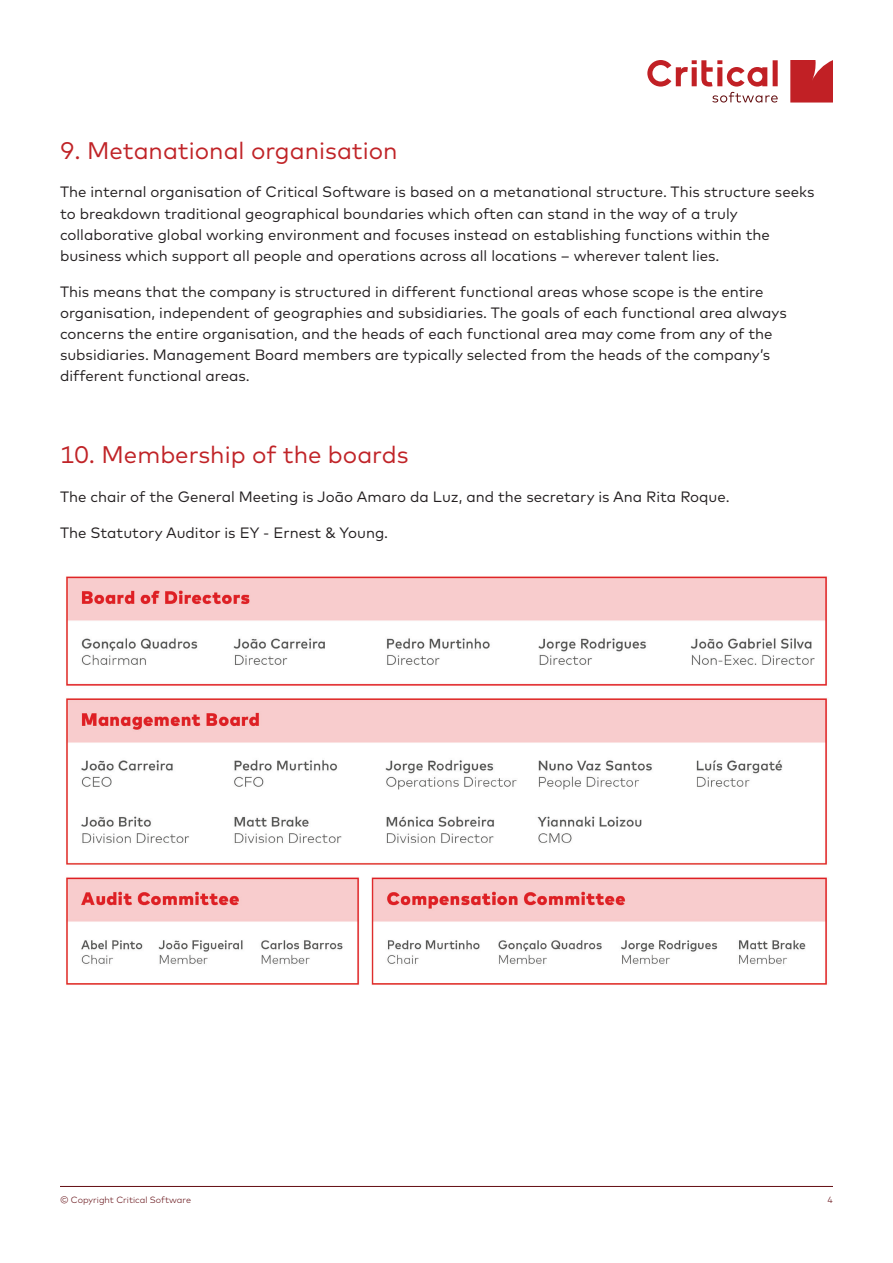
<style>
.page{position:relative;width:893px;height:1263px;background:#fff}
.page>*{position:absolute;margin:0;border:0;box-sizing:border-box;transform-origin:0 0}
.t1{font:24px "Mark";color:#c02327}
.t2{font:15px/21px "Mark";color:#231f20}
.t3{font:300 9px "Mark";color:#630d13}
</style>
<div class="page">
<svg style="left:790px;top:60px;width:43px;height:43px;background:#c53136"></svg>
<svg style="left:647px;top:60px;width:131px;height:43px"></svg>
<hr style="left:60px;top:1186px;width:773px;height:1px;background:#630d12">
<img style="left:66px;top:576px;width:761px;height:409px">
<h1 class="t1" style="left:60px;top:137px;width:339px">9. Metanational organisation</h1>
<p class="t2" style="left:60px;top:182px;width:756px">The internal organisation of Critical Software is based on a metanational structure. This structure seeks to breakdown traditional geographical boundaries which often can stand in the way of a truly collaborative global working environment and focuses instead on establishing functions within the business which support all people and operations across all locations – wherever talent lies.</p>
<p class="t2" style="left:60px;top:281px;width:728px">This means that the company is structured in different functional areas whose scope is the entire organisation, independent of geographies and subsidiaries. The goals of each functional area always concerns the entire organisation, and the heads of each functional area may come from any of the subsidiaries. Management Board members are typically selected from the heads of the company’s different functional areas.</p>
<h1 class="t1" style="left:60px;top:441px;width:350px">10. Membership of the boards</h1>
<p class="t2" style="left:60px;top:486px;width:671px">The chair of the General Meeting is João Amaro da Luz, and the secretary is Ana Rita Roque.</p>
<p class="t2" style="left:60px;top:522px;width:330px">The Statutory Auditor is EY - Ernest &amp; Young.</p>
<p class="t3" style="left:60px;top:1194px;width:133px">© Copyright Critical Software</p>
<p class="t3" style="left:828px;top:1194px;width:7px">4</p>
</div>
